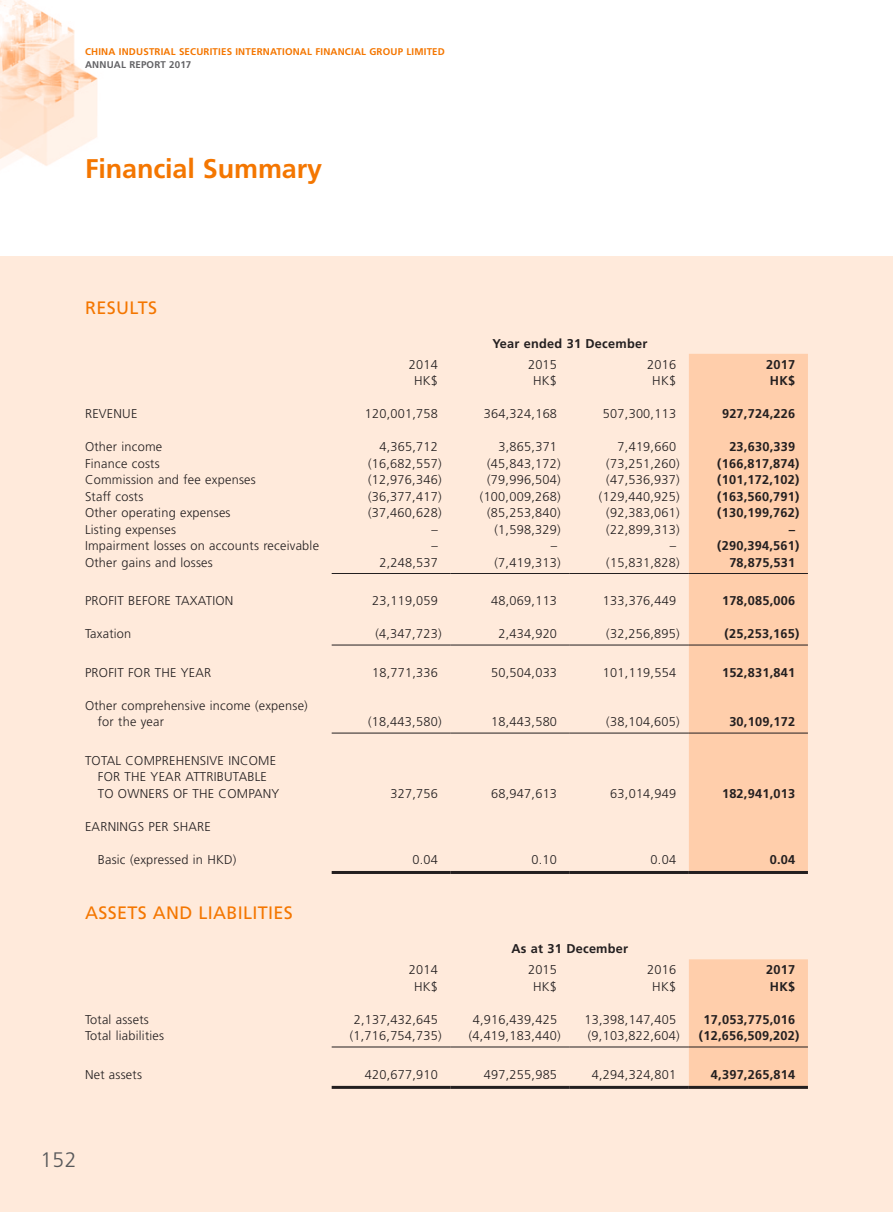
<style>
.page{position:relative;width:893px;height:1212px;background:#fff}
.page>*{position:absolute;margin:0;border:0;box-sizing:border-box;transform-origin:0 0}
.t1{font:700 27px "Frutiger LT Std";letter-spacing:-.005em;color:#f47600}
.t2{font:300 21px "Frutiger LT Std";color:#57585a}
.Heading_1{font:18px "Frutiger LT Std";letter-spacing:.02em;color:#f47600}
.Body_Text{font:300 12.75px/16.5px "Frutiger LT Std";letter-spacing:.02em;color:#231f20}
.Body_Text-2{font:700 12.75px "Frutiger LT Std";letter-spacing:.02em;color:#231f20}
.t3{font:700 9.75px "Frutiger LT Std";letter-spacing:.02em;color:#f47600}
.t4{font:700 9.75px "Frutiger LT Std";letter-spacing:.02em;color:#636366}
</style>
<div class="page">
<div style="left:0;top:256px;width:893px;height:956px;background:#ffeadb"></div>
<img style="left:0;top:0;width:98px;height:168px">
<div style="left:689px;top:354px;width:119px;height:517px;background:#ffceab"></div>
<hr style="left:332px;top:573px;width:119px;height:1px;background:#231f20">
<hr style="left:451px;top:573px;width:119px;height:1px;background:#231f20">
<hr style="left:570px;top:573px;width:119px;height:1px;background:#231f20">
<hr style="left:689px;top:573px;width:119px;height:1px;background:#231f20">
<hr style="left:332px;top:645px;width:119px;height:1px;background:#231f20">
<hr style="left:451px;top:645px;width:119px;height:1px;background:#231f20">
<hr style="left:570px;top:645px;width:119px;height:1px;background:#231f20">
<hr style="left:689px;top:645px;width:119px;height:1px;background:#231f20">
<hr style="left:332px;top:733px;width:119px;height:1px;background:#231f20">
<hr style="left:451px;top:733px;width:119px;height:1px;background:#231f20">
<hr style="left:570px;top:733px;width:119px;height:1px;background:#231f20">
<hr style="left:689px;top:733px;width:119px;height:1px;background:#231f20">
<hr style="left:332px;top:871px;width:119px;height:3px;background:#231f20">
<hr style="left:451px;top:871px;width:119px;height:3px;background:#231f20">
<hr style="left:570px;top:871px;width:119px;height:3px;background:#231f20">
<hr style="left:689px;top:871px;width:119px;height:3px;background:#231f20">
<div style="left:689px;top:959px;width:119px;height:127px;background:#ffceab"></div>
<hr style="left:332px;top:1046px;width:119px;height:1px;background:#231f20">
<hr style="left:451px;top:1046px;width:119px;height:1px;background:#231f20">
<hr style="left:570px;top:1046px;width:119px;height:1px;background:#231f20">
<hr style="left:689px;top:1046px;width:119px;height:1px;background:#231f20">
<hr style="left:332px;top:1086px;width:119px;height:3px;background:#231f20">
<hr style="left:451px;top:1086px;width:119px;height:3px;background:#231f20">
<hr style="left:570px;top:1086px;width:119px;height:3px;background:#231f20">
<hr style="left:689px;top:1086px;width:119px;height:3px;background:#231f20">
<p class="t3" style="left:85px;top:46px;width:361px">CHINA INDUSTRIAL SECURITIES INTERNATIONAL FINANCIAL GROUP LIMITED</p>
<p class="t4" style="left:85px;top:59px;width:108px">ANNUAL REPORT 2017</p>
<p class="t1" style="left:85px;top:152px;width:239px">Financial Summary</p>
<p class="Heading_1" style="left:85px;top:297px;width:73px">RESULTS</p>
<p class="Body_Text-2" style="left:492px;top:336px;width:156px">Year ended 31 December</p>
<p class="Body_Text" style="left:409px;top:356px;width:31px">2014</p>
<p class="Body_Text" style="left:528px;top:356px;width:31px">2015</p>
<p class="Body_Text" style="left:647px;top:356px;width:31px">2016</p>
<p class="Body_Text-2" style="left:766px;top:357px;width:31px">2017</p>
<p class="Body_Text" style="left:414px;top:373px;width:25px">HK$</p>
<p class="Body_Text" style="left:533px;top:373px;width:25px">HK$</p>
<p class="Body_Text" style="left:652px;top:373px;width:25px">HK$</p>
<p class="Body_Text-2" style="left:770px;top:373px;width:27px">HK$</p>
<p class="Body_Text" style="left:85px;top:406px;width:54px">REVENUE</p>
<p class="Body_Text" style="left:365px;top:406px;width:75px">120,001,758</p>
<p class="Body_Text" style="left:484px;top:406px;width:75px">364,324,168</p>
<p class="Body_Text" style="left:603px;top:406px;width:75px">507,300,113</p>
<p class="Body_Text-2" style="left:722px;top:406px;width:75px">927,724,226</p>
<p class="Body_Text" style="left:85px;top:439px;width:79px">Other income</p>
<p class="Body_Text" style="left:379px;top:439px;width:60px">4,365,712</p>
<p class="Body_Text" style="left:498px;top:439px;width:60px">3,865,371</p>
<p class="Body_Text" style="left:618px;top:439px;width:60px">7,419,660</p>
<p class="Body_Text-2" style="left:729px;top:439px;width:67px">23,630,339</p>
<p class="Body_Text" style="left:85px;top:455px;width:76px">Finance costs</p>
<p class="Body_Text" style="left:368px;top:455px;width:75px">(16,682,557)</p>
<p class="Body_Text" style="left:487px;top:455px;width:75px">(45,843,172)</p>
<p class="Body_Text" style="left:606px;top:455px;width:75px">(73,251,260)</p>
<p class="Body_Text-2" style="left:717px;top:456px;width:84px">(166,817,874)</p>
<p class="Body_Text" style="left:85px;top:472px;width:172px">Commission and fee expenses</p>
<p class="Body_Text" style="left:368px;top:472px;width:75px">(12,976,346)</p>
<p class="Body_Text" style="left:487px;top:472px;width:75px">(79,996,504)</p>
<p class="Body_Text" style="left:606px;top:472px;width:75px">(47,536,937)</p>
<p class="Body_Text-2" style="left:717px;top:472px;width:84px">(101,172,102)</p>
<p class="Body_Text" style="left:85px;top:488px;width:60px">Staff costs</p>
<p class="Body_Text" style="left:368px;top:488px;width:75px">(36,377,417)</p>
<p class="Body_Text" style="left:480px;top:488px;width:82px">(100,009,268)</p>
<p class="Body_Text" style="left:599px;top:488px;width:82px">(129,440,925)</p>
<p class="Body_Text-2" style="left:717px;top:489px;width:84px">(163,560,791)</p>
<p class="Body_Text" style="left:85px;top:505px;width:147px">Other operating expenses</p>
<p class="Body_Text" style="left:368px;top:505px;width:75px">(37,460,628)</p>
<p class="Body_Text" style="left:487px;top:505px;width:75px">(85,253,840)</p>
<p class="Body_Text" style="left:606px;top:505px;width:75px">(92,383,061)</p>
<p class="Body_Text-2" style="left:717px;top:505px;width:84px">(130,199,762)</p>
<p class="Body_Text" style="left:85px;top:521px;width:92px">Listing expenses</p>
<p class="Body_Text" style="left:432px;top:521px;width:8px">–</p>
<p class="Body_Text" style="left:494px;top:521px;width:68px">(1,598,329)</p>
<p class="Body_Text" style="left:606px;top:521px;width:75px">(22,899,313)</p>
<p class="Body_Text-2" style="left:789px;top:522px;width:8px">–</p>
<p class="Body_Text" style="left:85px;top:538px;width:235px">Impairment losses on accounts receivable</p>
<p class="Body_Text" style="left:432px;top:538px;width:8px">–</p>
<p class="Body_Text" style="left:551px;top:538px;width:8px">–</p>
<p class="Body_Text" style="left:670px;top:538px;width:8px">–</p>
<p class="Body_Text-2" style="left:717px;top:538px;width:84px">(290,394,561)</p>
<p class="Body_Text" style="left:85px;top:554px;width:129px">Other gains and losses</p>
<p class="Body_Text" style="left:379px;top:554px;width:60px">2,248,537</p>
<p class="Body_Text" style="left:494px;top:554px;width:68px">(7,419,313)</p>
<p class="Body_Text" style="left:606px;top:554px;width:75px">(15,831,828)</p>
<p class="Body_Text-2" style="left:729px;top:555px;width:67px">78,875,531</p>
<p class="Body_Text" style="left:85px;top:593px;width:150px">PROFIT BEFORE TAXATION</p>
<p class="Body_Text" style="left:372px;top:593px;width:67px">23,119,059</p>
<p class="Body_Text" style="left:491px;top:593px;width:67px">48,069,113</p>
<p class="Body_Text" style="left:603px;top:593px;width:75px">133,376,449</p>
<p class="Body_Text-2" style="left:722px;top:593px;width:75px">178,085,006</p>
<p class="Body_Text" style="left:85px;top:626px;width:48px">Taxation</p>
<p class="Body_Text" style="left:375px;top:626px;width:68px">(4,347,723)</p>
<p class="Body_Text" style="left:498px;top:626px;width:60px">2,434,920</p>
<p class="Body_Text" style="left:606px;top:626px;width:75px">(32,256,895)</p>
<p class="Body_Text-2" style="left:725px;top:626px;width:76px">(25,253,165)</p>
<p class="Body_Text" style="left:85px;top:664px;width:128px">PROFIT FOR THE YEAR</p>
<p class="Body_Text" style="left:372px;top:664px;width:67px">18,771,336</p>
<p class="Body_Text" style="left:491px;top:664px;width:67px">50,504,033</p>
<p class="Body_Text" style="left:603px;top:664px;width:75px">101,119,554</p>
<p class="Body_Text-2" style="left:722px;top:665px;width:75px">152,831,841</p>
<p class="Body_Text" style="left:98px;top:697px;width:212px;text-indent:-13px">Other comprehensive income (expense) for the year</p>
<p class="Body_Text" style="left:368px;top:714px;width:75px">(18,443,580)</p>
<p class="Body_Text" style="left:491px;top:714px;width:67px">18,443,580</p>
<p class="Body_Text" style="left:606px;top:714px;width:75px">(38,104,605)</p>
<p class="Body_Text-2" style="left:729px;top:714px;width:67px">30,109,172</p>
<p class="Body_Text" style="left:98px;top:752px;width:183px;text-indent:-13px">TOTAL COMPREHENSIVE INCOME<br>FOR THE YEAR ATTRIBUTABLE<br>TO OWNERS OF THE COMPANY</p>
<p class="Body_Text" style="left:391px;top:785px;width:49px">327,756</p>
<p class="Body_Text" style="left:491px;top:785px;width:67px">68,947,613</p>
<p class="Body_Text" style="left:610px;top:785px;width:67px">63,014,949</p>
<p class="Body_Text-2" style="left:722px;top:786px;width:75px">182,941,013</p>
<p class="Body_Text" style="left:85px;top:818px;width:127px">EARNINGS PER SHARE</p>
<p class="Body_Text" style="left:98px;top:851px;width:140px">Basic (expressed in HKD)</p>
<p class="Body_Text" style="left:412px;top:851px;width:27px">0.04</p>
<p class="Body_Text" style="left:532px;top:851px;width:27px">0.10</p>
<p class="Body_Text" style="left:651px;top:851px;width:27px">0.04</p>
<p class="Body_Text-2" style="left:770px;top:852px;width:27px">0.04</p>
<p class="Heading_1" style="left:85px;top:902px;width:209px">ASSETS AND LIABILITIES</p>
<p class="Body_Text-2" style="left:511px;top:941px;width:118px">As at 31 December</p>
<p class="Body_Text" style="left:409px;top:962px;width:31px">2014</p>
<p class="Body_Text" style="left:528px;top:962px;width:31px">2015</p>
<p class="Body_Text" style="left:647px;top:962px;width:31px">2016</p>
<p class="Body_Text-2" style="left:766px;top:962px;width:31px">2017</p>
<p class="Body_Text" style="left:414px;top:978px;width:25px">HK$</p>
<p class="Body_Text" style="left:533px;top:978px;width:25px">HK$</p>
<p class="Body_Text" style="left:652px;top:978px;width:25px">HK$</p>
<p class="Body_Text-2" style="left:770px;top:979px;width:27px">HK$</p>
<p class="Body_Text" style="left:85px;top:1011px;width:65px">Total assets</p>
<p class="Body_Text" style="left:354px;top:1011px;width:86px">2,137,432,645</p>
<p class="Body_Text" style="left:473px;top:1011px;width:86px">4,916,439,425</p>
<p class="Body_Text" style="left:584px;top:1011px;width:93px">13,398,147,405</p>
<p class="Body_Text-2" style="left:704px;top:1012px;width:93px">17,053,775,016</p>
<p class="Body_Text" style="left:85px;top:1028px;width:81px">Total liabilities</p>
<p class="Body_Text" style="left:350px;top:1028px;width:93px">(1,716,754,735)</p>
<p class="Body_Text" style="left:469px;top:1028px;width:93px">(4,419,183,440)</p>
<p class="Body_Text" style="left:588px;top:1028px;width:93px">(9,103,822,604)</p>
<p class="Body_Text-2" style="left:699px;top:1028px;width:102px">(12,656,509,202)</p>
<p class="Body_Text" style="left:85px;top:1066px;width:58px">Net assets</p>
<p class="Body_Text" style="left:365px;top:1066px;width:75px">420,677,910</p>
<p class="Body_Text" style="left:484px;top:1066px;width:75px">497,255,985</p>
<p class="Body_Text" style="left:592px;top:1066px;width:86px">4,294,324,801</p>
<p class="Body_Text-2" style="left:711px;top:1067px;width:86px">4,397,265,814</p>
<p class="t2" style="left:40px;top:1148px;width:38px">152</p>
</div>
